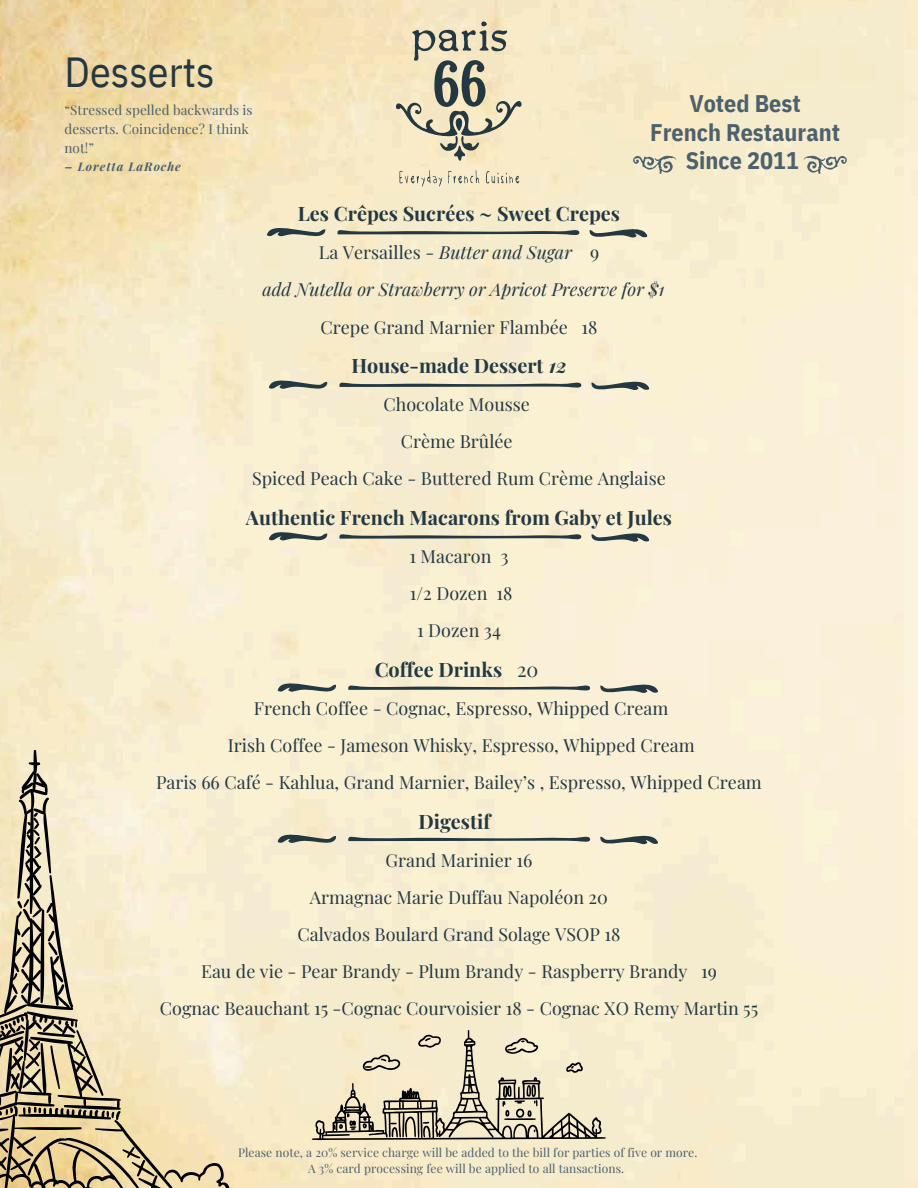
<style>
.page{position:relative;width:918px;height:1188px;background:#fff}
.page>*{position:absolute;margin:0;border:0;box-sizing:border-box;transform-origin:0 0}
.t1{font:42px "IBM Plex Sans Cond";color:#243842}
.t2{font:700 24px/28.2px "IBM Plex Sans Cond";color:#4c616c;text-align:center}
.t3{font:700 19.8px "Playfair Display";color:#243842}
.t4{font:18px/37.2px "Playfair Display";color:#243842;text-align:center}
.t5{font:italic 18px/37.2px "Playfair Display";color:#243842;text-align:center}
.t6{font:13.5px/19.2px "Playfair Display";letter-spacing:.005em;color:#4c616c}
.t7{font:12px "Playfair Display";letter-spacing:.005em;color:#4c616c}
.t8{font:italic 700 12px "Playfair Display";letter-spacing:.08em;color:#4c616c}
.s1{font-style:normal}
.s2{font-style:italic}
.s3{font-weight:400}
</style>
<div class="page">
<div style="left:904px;top:0;width:14px;height:1188px;background:#fcf0d6"></div>
<svg style="left:278px;top:835px;width:58px;height:8px"></svg>
<svg style="left:600px;top:836px;width:58px;height:8px"></svg>
<svg style="left:348px;top:837px;width:242px;height:5px"></svg>
<svg style="left:395px;top:21px;width:127px;height:140px;background:#cec6aa"></svg>
<svg style="left:399px;top:170px;width:43px;height:16px"></svg>
<svg style="left:448px;top:170px;width:31px;height:13px"></svg>
<svg style="left:486px;top:171px;width:33px;height:12px"></svg>
<svg style="left:633px;top:156px;width:43px;height:18px"></svg>
<svg style="left:804px;top:156px;width:43px;height:18px"></svg>
<svg style="left:312px;top:1030px;width:295px;height:110px;background:#d0c6ac"></svg>
<svg style="left:278px;top:683px;width:58px;height:9px"></svg>
<svg style="left:600px;top:685px;width:58px;height:8px"></svg>
<svg style="left:348px;top:685px;width:242px;height:6px"></svg>
<svg style="left:269px;top:532px;width:58px;height:9px"></svg>
<svg style="left:591px;top:533px;width:58px;height:9px"></svg>
<svg style="left:339px;top:534px;width:242px;height:5px"></svg>
<svg style="left:0;top:750px;width:239px;height:438px;background:#dcd0b1"></svg>
<svg style="left:269px;top:381px;width:58px;height:8px"></svg>
<svg style="left:591px;top:382px;width:58px;height:8px"></svg>
<svg style="left:339px;top:383px;width:242px;height:5px"></svg>
<svg style="left:267px;top:228px;width:58px;height:8px"></svg>
<svg style="left:590px;top:229px;width:57px;height:9px"></svg>
<svg style="left:337px;top:230px;width:242px;height:5px"></svg>
<h1 class="t1" style="left:64px;top:44px;width:152px">Desserts</h1>
<h1 class="t6" style="left:64px;top:100px;width:190px">“Stressed spelled backwards is desserts. Coincidence? I think not!”</h1>
<h1 class="t8" style="left:64px;top:158px;width:118px">– Loretta LaRoche</h1>
<h2 class="t2" style="left:650px;top:89px;width:191px">Voted Best<br>French Restaurant<br>Since 2011</h2>
<h3 class="t3" style="left:298px;top:200px;width:324px">Les Crêpes Sucrées ~ Sweet Crepes</h3>
<h3 class="t5" style="left:262px;top:233px;width:404px"><span class="s1">La Versailles -</span> Butter and Sugar <span class="s1">9<br></span>add Nutella or Strawberry or Apricot Preserve for $1<br><span class="s1">Crepe Grand Marnier Flambée 18</span></h3>
<h3 class="t3" style="left:351px;top:352px;width:217px">House-made Dessert <span class="s2">12</span></h3>
<h3 class="t4" style="left:252px;top:385px;width:415px">Chocolate Mousse<br>Crème Brûlée<br>Spiced Peach Cake - Buttered Rum Crème Anglaise</h3>
<h3 class="t3" style="left:246px;top:503px;width:428px">Authentic French Macarons from Gaby et Jules</h3>
<h3 class="t4" style="left:409px;top:537px;width:105px">1 Macaron 3<br>1/2 Dozen 18<br>1 Dozen 34</h3>
<h3 class="t3" style="left:375px;top:655px;width:165px">Coffee Drinks <span class="s3">20</span></h3>
<h3 class="t4" style="left:156px;top:689px;width:607px">French Coffee - Cognac, Espresso, Whipped Cream<br>Irish Coffee - Jameson Whisky, Espresso, Whipped Cream<br>Paris 66 Café - Kahlua, Grand Marnier, Bailey’s , Espresso, Whipped Cream</h3>
<h3 class="t3" style="left:418px;top:807px;width:73px">Digestif</h3>
<h3 class="t4" style="left:160px;top:841px;width:600px">Grand Marinier 16<br>Armagnac Marie Duffau Napoléon 20<br>Calvados Boulard Grand Solage VSOP 18<br>Eau de vie - Pear Brandy - Plum Brandy - Raspberry Brandy 19<br>Cognac Beauchant 15 -Cognac Courvoisier 18 - Cognac XO Remy Martin 55</h3>
<p class="t7" style="left:238px;top:1144px;width:461px">Please note, a 20% service charge will be added to the bill for parties of five or more.</p>
<p class="t7" style="left:308px;top:1160px;width:317px">A 3% card processing fee will be applied to all tansactions.</p>
</div>
